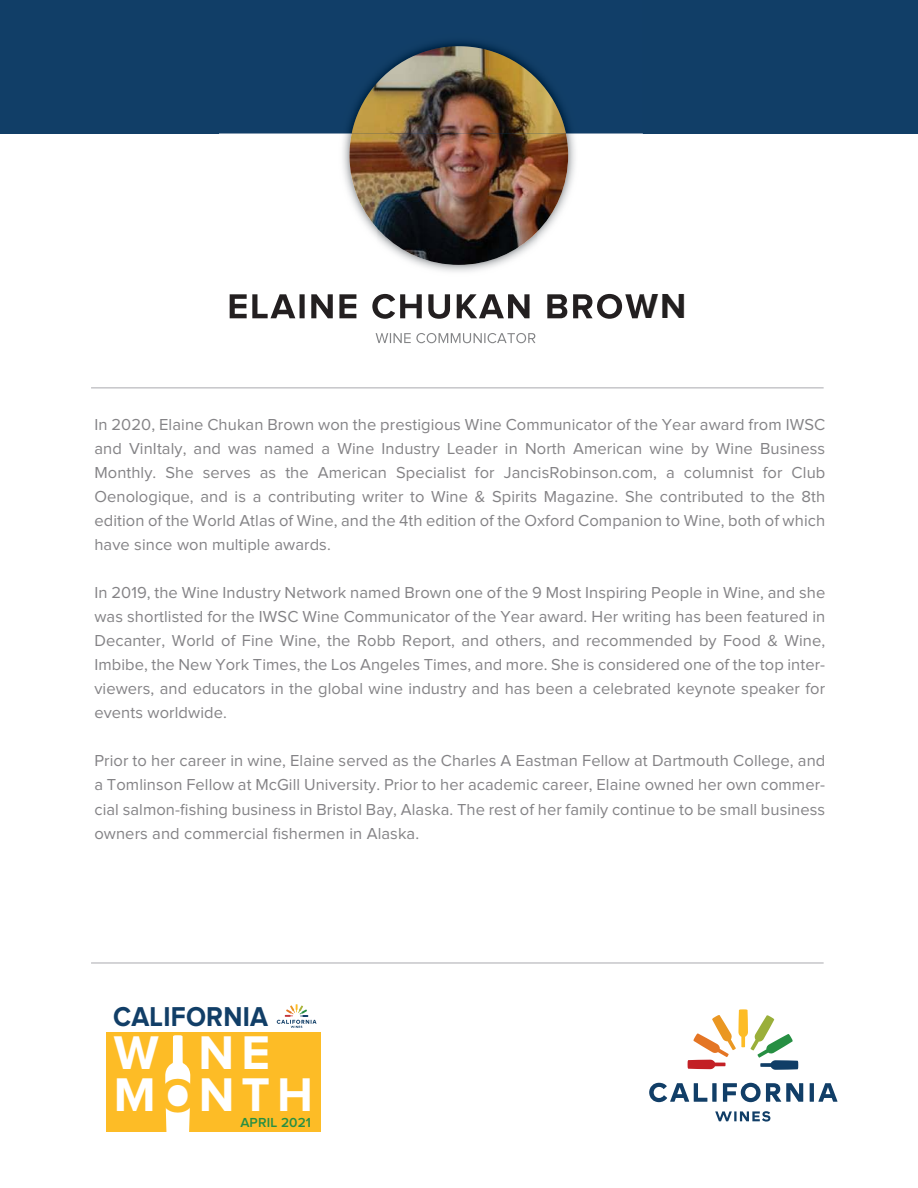
<style>
.page{position:relative;width:918px;height:1188px;background:#fff}
.page>*{position:absolute;margin:0;border:0;box-sizing:border-box;transform-origin:0 0}
.t1{font:700 49.05px/42.5px "Proxima Nova";color:#fff}
.t2{font:700 49.05px "Proxima Nova";color:#fdbc26}
.t3{font:700 28.2px "Proxima Nova";letter-spacing:.01em;color:#113e67;scale:.93 1}
.t4{font:16.5px/24px "Proxima Nova";letter-spacing:.005em;color:#848386;text-align:justify}
.t5{font:600 13.65px "Proxima Nova";letter-spacing:.01em;color:#278f43}
</style>
<div class="page">
<div style="left:106px;top:1033px;width:215px;height:99px;background:#fdbc26"></div>
<svg style="left:165px;top:1035px;width:25px;height:97px"></svg>
<svg style="left:277px;top:1004px;width:39px;height:24px"></svg>
<svg style="left:688px;top:1009px;width:110px;height:61px"></svg>
<svg style="left:649px;top:1083px;width:58px;height:19px"></svg>
<div style="left:712px;top:1083px;width:5px;height:19px;background:#113e67"></div>
<svg style="left:723px;top:1083px;width:80px;height:19px"></svg>
<svg style="left:810px;top:1083px;width:4px;height:19px"></svg>
<svg style="left:818px;top:1083px;width:20px;height:19px"></svg>
<svg style="left:715px;top:1111px;width:55px;height:11px"></svg>
<div style="left:0;top:0;width:918px;height:133px;background:#113e67"></div>
<img style="left:219px;top:133px;width:157px;height:201px">
<img style="left:568px;top:133px;width:75px;height:161px">
<img style="left:384px;top:265px;width:139px;height:79px">
<img style="left:230px;top:294px;width:413px;height:25px">
<img style="left:376px;top:333px;width:159px;height:10px">
<img style="left:347px;top:41px;width:224px;height:92px">
<img style="left:349px;top:133px;width:219px;height:132px">
<img style="left:356px;top:46px;width:102px;height:71px">
<hr style="left:91px;top:387px;width:733px;height:2px;background:#c6c6c9">
<hr style="left:91px;top:962px;width:733px;height:2px;background:#c6c6c9">
<p class="t4" style="left:94px;top:414px;width:732px">In 2020, Elaine Chukan Brown won the prestigious Wine Communicator of the Year award from IWSC and VinItaly, and was named a Wine Industry Leader in North American wine by Wine Business Monthly. She serves as the American Specialist for JancisRobinson.com, a columnist for Club Oenologique, and is a contributing writer to Wine &amp; Spirits Magazine. She contributed to the 8th edition of the World Atlas of Wine, and the 4th edition of the Oxford Companion to Wine, both of which have since won multiple awards.</p>
<p class="t4" style="left:94px;top:582px;width:732px">In 2019, the Wine Industry Network named Brown one of the 9 Most Inspiring People in Wine, and she was shortlisted for the IWSC Wine Communicator of the Year award. Her writing has been featured in Decanter, World of Fine Wine, the Robb Report, and others, and recommended by Food &amp; Wine, Imbibe, the New York Times, the Los Angeles Times, and more. She is considered one of the top inter&shy;viewers, and educators in the global wine industry and has been a celebrated keynote speaker for events worldwide.</p>
<p class="t4" style="left:94px;top:750px;width:732px">Prior to her career in wine, Elaine served as the Charles A Eastman Fellow at Dartmouth College, and a Tomlinson Fellow at McGill University. Prior to her academic career, Elaine owned her own commer&shy;cial salmon-fishing business in Bristol Bay, Alaska. The rest of her family continue to be small business owners and commercial fishermen in Alaska.</p>
<h2 class="t3" style="left:113px;top:1005px;width:168px">CALIFORNIA</h2>
<h1 class="t1" style="left:114px;top:1032px;width:201px">W NE<br>M NTH</h1>
<p class="t5" style="left:240px;top:1116px;width:72px">APRIL 2021</p>
<h1 class="t2" style="left:159px;top:1075px;width:39px">O</h1>
</div>
